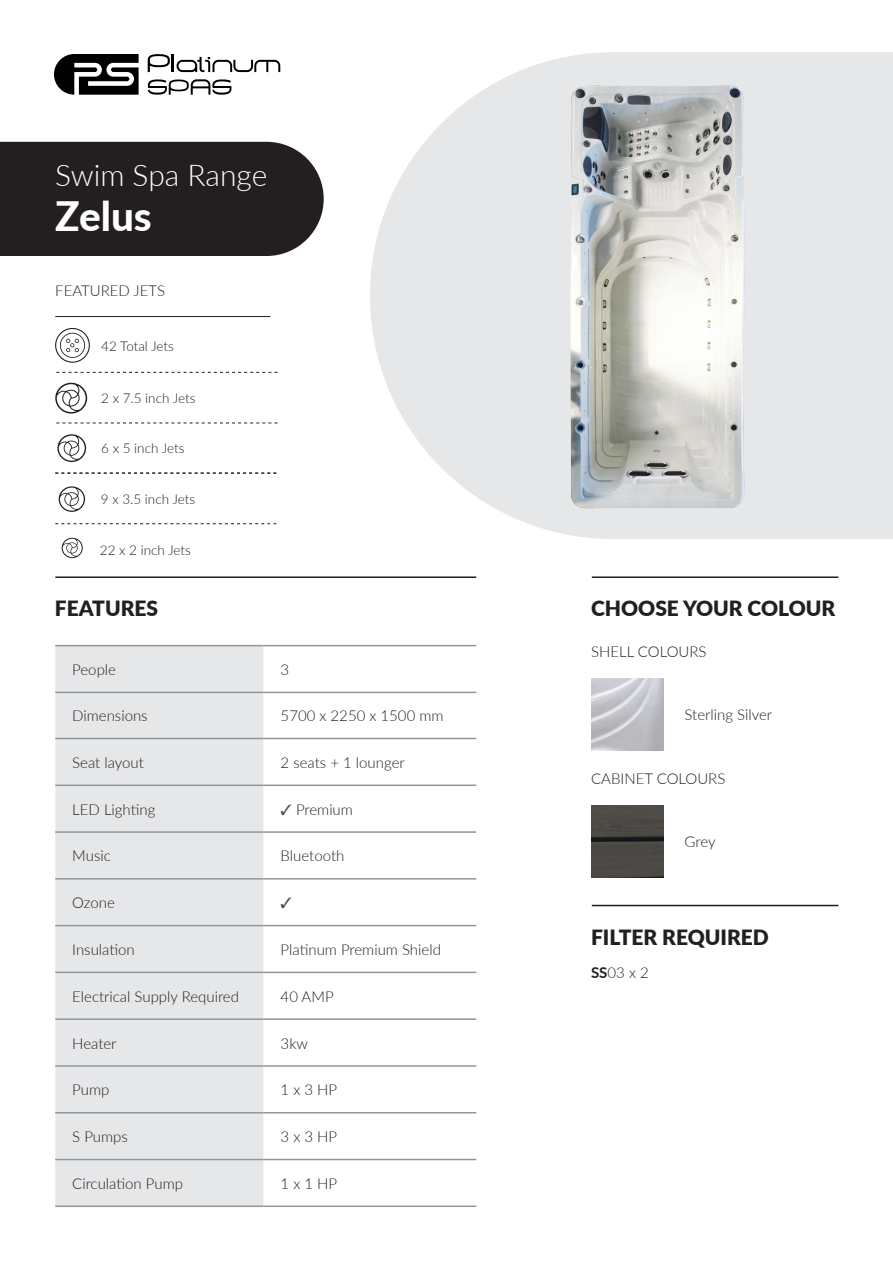
<style>
.page{position:relative;width:893px;height:1263px;background:#fff}
.page>*{position:absolute;margin:0;border:0;box-sizing:border-box;transform-origin:0 0}
.t1{font:800 40.5px "Lato";color:#fff}
.t2{font:300 30px "Lato";color:#fff}
.t3{font:900 21px "Lato";color:#231f20}
.t4{font:300 15px "Lato";color:#231f20}
.t5{font:300 13.5px "Lato";color:#231f20}
.s1{color:#3e5261}
.s2{font-weight:700}
</style>
<div class="page">
<svg style="left:370px;top:52px;width:523px;height:487px;fill:#e6e7e9"></svg>
<div style="left:0;top:142px;width:324px;height:114px;background:#231f20"></div>
<hr style="left:55px;top:316px;width:215px;height:1px;background:#231f20">
<svg style="left:56px;top:372px;width:221px;height:1px"></svg>
<div style="left:55px;top:646px;width:209px;height:559px;background:#e6e7e9"></div>
<svg style="left:264px;top:646px;width:212px;height:515px"></svg>
<hr style="left:55px;top:645px;width:209px;height:1px;background:#939598">
<hr style="left:264px;top:645px;width:212px;height:1px;background:#939598">
<hr style="left:55px;top:692px;width:209px;height:1px;background:#939598">
<hr style="left:264px;top:692px;width:212px;height:1px;background:#939598">
<hr style="left:55px;top:738px;width:209px;height:1px;background:#939598">
<hr style="left:264px;top:738px;width:212px;height:1px;background:#939598">
<hr style="left:55px;top:784px;width:209px;height:2px;background:#939598">
<hr style="left:264px;top:784px;width:212px;height:2px;background:#939598">
<hr style="left:55px;top:831px;width:209px;height:2px;background:#939598">
<hr style="left:264px;top:831px;width:212px;height:2px;background:#939598">
<hr style="left:55px;top:878px;width:209px;height:1px;background:#939598">
<hr style="left:264px;top:878px;width:212px;height:1px;background:#939598">
<hr style="left:55px;top:925px;width:209px;height:1px;background:#939598">
<hr style="left:264px;top:925px;width:212px;height:1px;background:#939598">
<hr style="left:55px;top:972px;width:209px;height:1px;background:#939598">
<hr style="left:264px;top:972px;width:212px;height:1px;background:#939598">
<hr style="left:55px;top:1018px;width:209px;height:2px;background:#939598">
<hr style="left:264px;top:1018px;width:212px;height:2px;background:#939598">
<hr style="left:55px;top:1065px;width:209px;height:2px;background:#939598">
<hr style="left:264px;top:1065px;width:212px;height:2px;background:#939598">
<hr style="left:55px;top:1112px;width:209px;height:1px;background:#939598">
<hr style="left:264px;top:1112px;width:212px;height:1px;background:#939598">
<hr style="left:55px;top:1159px;width:209px;height:1px;background:#939598">
<hr style="left:264px;top:1159px;width:212px;height:1px;background:#939598">
<hr style="left:55px;top:1205px;width:209px;height:2px;background:#939598">
<hr style="left:264px;top:1205px;width:212px;height:2px;background:#939598">
<hr style="left:55px;top:576px;width:421px;height:2px;background:#231f20">
<svg style="left:55px;top:328px;width:35px;height:35px"></svg>
<svg style="left:56px;top:423px;width:221px;height:1px"></svg>
<svg style="left:55px;top:383px;width:32px;height:31px"></svg>
<svg style="left:57px;top:434px;width:29px;height:28px"></svg>
<svg style="left:59px;top:486px;width:26px;height:26px"></svg>
<svg style="left:62px;top:538px;width:21px;height:20px"></svg>
<svg style="left:55px;top:473px;width:221px;height:1px"></svg>
<svg style="left:55px;top:523px;width:221px;height:1px"></svg>
<img style="left:476px;top:74px;width:362px;height:446px">
<svg style="left:54px;top:54px;width:85px;height:41px"></svg>
<svg style="left:148px;top:54px;width:132px;height:18px"></svg>
<svg style="left:148px;top:79px;width:83px;height:16px"></svg>
<img style="left:591px;top:805px;width:72px;height:72px">
<img style="left:591px;top:678px;width:72px;height:72px">
<hr style="left:592px;top:576px;width:246px;height:2px;background:#231f20">
<hr style="left:592px;top:905px;width:246px;height:1px;background:#231f20">
<svg style="left:281px;top:897px;width:10px;height:11px"></svg>
<p class="t2" style="left:55px;top:154px;width:214px">Swim Spa Range</p>
<p class="t1" style="left:55px;top:186px;width:98px">Zelus</p>
<p class="t4" style="left:55px;top:280px;width:111px">FEATURED JETS</p>
<p class="t5" style="left:101px;top:336px;width:74px">42 Total Jets</p>
<p class="t5" style="left:101px;top:388px;width:96px">2 x 7.5 inch Jets</p>
<p class="t5" style="left:101px;top:439px;width:85px">6 x 5 inch Jets</p>
<p class="t5" style="left:101px;top:489px;width:96px">9 x 3.5 inch Jets</p>
<p class="t5" style="left:100px;top:541px;width:92px">22 x 2 inch Jets</p>
<p class="t3" style="left:55px;top:593px;width:105px">FEATURES</p>
<p class="t4" style="left:72px;top:659px;width:45px">People</p>
<p class="t4" style="left:281px;top:659px;width:10px">3</p>
<p class="t4" style="left:72px;top:706px;width:77px">Dimensions</p>
<p class="t4" style="left:281px;top:706px;width:164px">5700 x 2250 x 1500 mm</p>
<p class="t4" style="left:72px;top:752px;width:73px">Seat layout</p>
<p class="t4" style="left:281px;top:752px;width:126px">2 seats + 1 lounger</p>
<p class="t4" style="left:72px;top:799px;width:85px">LED Lighting</p>
<p class="t4" style="left:281px;top:799px;width:74px"><span class="s1">✓</span> Premium</p>
<p class="t4" style="left:72px;top:846px;width:40px">Music</p>
<p class="t4" style="left:281px;top:846px;width:65px">Bluetooth</p>
<p class="t4" style="left:72px;top:892px;width:44px">Ozone</p>
<p class="t4" style="left:72px;top:939px;width:64px">Insulation</p>
<p class="t4" style="left:281px;top:939px;width:162px">Platinum Premium Shield</p>
<p class="t4" style="left:72px;top:986px;width:168px">Electrical Supply Required</p>
<p class="t4" style="left:281px;top:986px;width:55px">40 AMP</p>
<p class="t4" style="left:72px;top:1033px;width:46px">Heater</p>
<p class="t4" style="left:281px;top:1033px;width:29px">3kw</p>
<p class="t4" style="left:72px;top:1079px;width:39px">Pump</p>
<p class="t4" style="left:281px;top:1079px;width:58px">1 x 3 HP</p>
<p class="t4" style="left:72px;top:1126px;width:57px">S Pumps</p>
<p class="t4" style="left:281px;top:1126px;width:58px">3 x 3 HP</p>
<p class="t4" style="left:72px;top:1173px;width:112px">Circulation Pump</p>
<p class="t4" style="left:281px;top:1173px;width:58px">1 x 1 HP</p>
<p class="t3" style="left:591px;top:593px;width:246px">CHOOSE YOUR COLOUR</p>
<p class="t4" style="left:591px;top:641px;width:117px">SHELL COLOURS</p>
<p class="t4" style="left:685px;top:704px;width:89px">Sterling Silver</p>
<p class="t4" style="left:591px;top:768px;width:136px">CABINET COLOURS</p>
<p class="t4" style="left:685px;top:831px;width:32px">Grey</p>
<p class="t3" style="left:591px;top:921px;width:179px">FILTER REQUIRED</p>
<p class="t4" style="left:591px;top:962px;width:59px"><span class="s2">SS</span>03 x 2</p>
</div>
